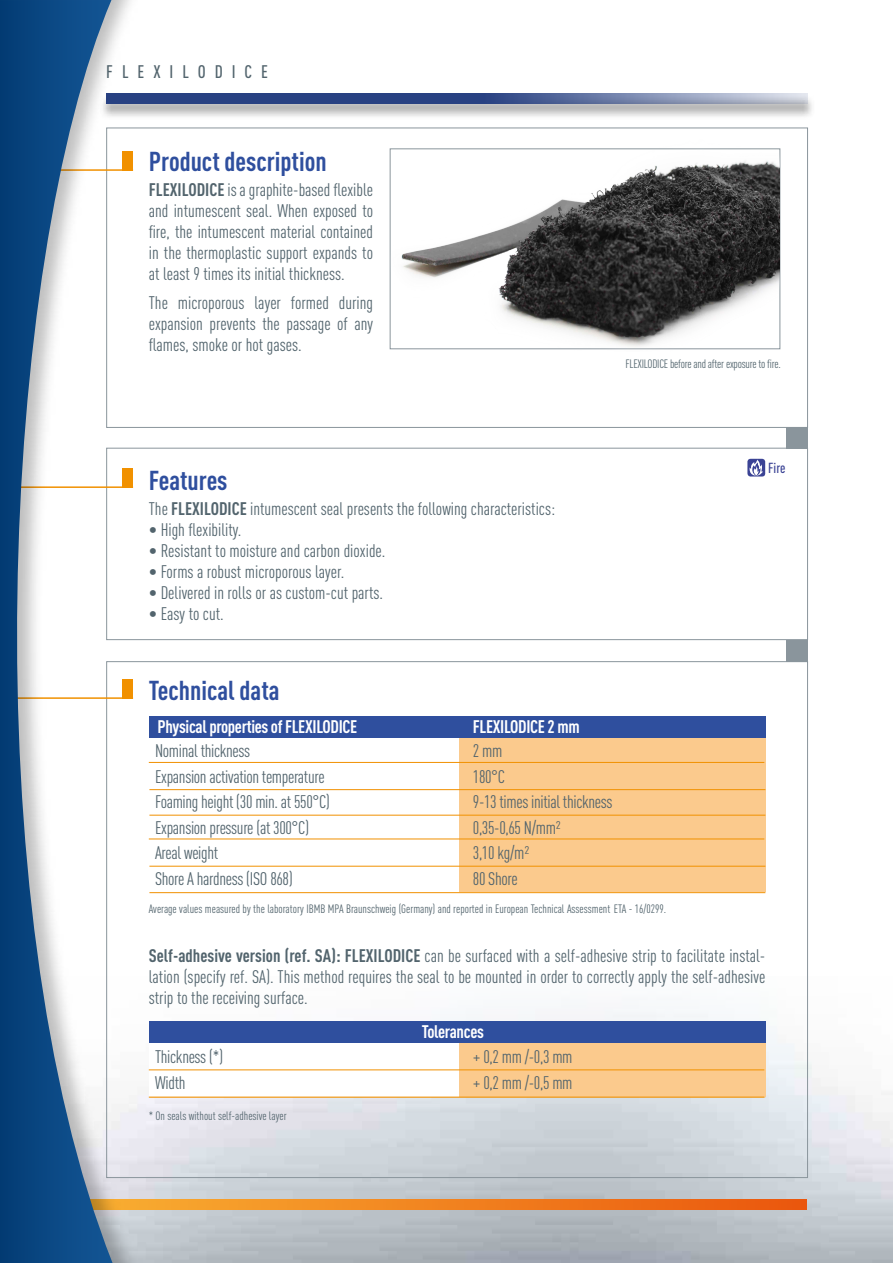
<style>
.page{position:relative;width:893px;height:1263px;background:#fff}
.page>*{position:absolute;margin:0;border:0;box-sizing:border-box;transform-origin:0 0}
.t1{font:700 27px "DIN Cond";color:#2f4f9e}
.t2{font:18px/21px "DIN Cond";color:#52646d;text-align:justify}
.t3{font:18px "DIN Cond";letter-spacing:-.02em;color:#52646d}
.t4{font:700 18px "DIN Cond";letter-spacing:-.02em;color:#fff}
.t5{font:500 18px "DIN Cond";letter-spacing:.5em;color:#52646d}
.t6{font:500 14.4px "DIN Cond";color:#3b4395}
.t7{font:12px "DIN Cond";color:#52646d}
.t8{font:12px "DIN Cond";letter-spacing:-.02em;color:#52646d}
.s1{font-weight:700}
</style>
<div class="page">
<img style="left:145px;top:1010px;width:748px;height:253px">
<div style="left:106px;top:448px;width:702px;height:192px;border:1px solid #8a959c"></div>
<svg style="left:145px;top:100px;width:667px;height:17px;background:#cecece"></svg>
<svg style="left:145px;top:94px;width:663px;height:10px;background:#516598"></svg>
<div style="left:459px;top:716px;width:306px;height:176px;background:#fbca8d"></div>
<div style="left:149px;top:716px;width:616px;height:21px;background:#2f4f9e"></div>
<hr style="left:149px;top:762px;width:615px;height:1px;background:#f19100">
<hr style="left:149px;top:789px;width:616px;height:1px;background:#f19100">
<hr style="left:149px;top:815px;width:616px;height:1px;background:#f19100">
<hr style="left:149px;top:838px;width:615px;height:1px;background:#f19100">
<hr style="left:149px;top:866px;width:616px;height:1px;background:#f19100">
<hr style="left:149px;top:892px;width:616px;height:1px;background:#f19100">
<svg style="left:145px;top:1199px;width:661px;height:11px;background:#f07e1d"></svg>
<div style="left:787px;top:427px;width:21px;height:22px;background:#8a959c"></div>
<div style="left:787px;top:640px;width:21px;height:21px;background:#8a959c"></div>
<svg style="left:113px;top:0;width:32px;height:1263px"></svg>
<svg style="left:0;top:0;width:113px;height:1263px"></svg>
<div style="left:149px;top:1039px;width:310px;height:58px;background:#fff"></div>
<div style="left:459px;top:1021px;width:306px;height:76px;background:#fbca8d"></div>
<div style="left:149px;top:1021px;width:616px;height:22px;background:#2f4f9e"></div>
<hr style="left:149px;top:1069px;width:615px;height:1px;background:#f19100">
<hr style="left:149px;top:1097px;width:615px;height:1px;background:#f19100">
<svg style="left:747px;top:459px;width:18px;height:17px"></svg>
<img style="left:390px;top:127px;width:390px;height:223px">
<p class="t5" style="left:106px;top:61px;width:163px">FLEXILODICE</p>
<h1 class="t1" style="left:149px;top:145px;width:179px">Product description</h1>
<p class="t2" style="left:149px;top:179px;width:226px"><span class="s1">FLEXILODICE</span> is a graphite-based flexible and intumescent seal. When exposed to fire, the intumescent material contained in the thermoplastic support expands to at least 9 times its initial thickness.</p>
<p class="t2" style="left:149px;top:292px;width:226px">The microporous layer formed during expansion prevents the passage of any flames, smoke or hot gases.</p>
<h1 class="t1" style="left:149px;top:463px;width:80px">Features</h1>
<p class="t2" style="left:149px;top:498px;width:408px">The <span class="s1">FLEXILODICE</span> intumescent seal presents the following characteristics:</p>
<p class="t2" style="left:149px;top:519px;width:94px">• High flexibility.</p>
<p class="t2" style="left:149px;top:540px;width:238px">• Resistant to moisture and carbon dioxide.</p>
<p class="t2" style="left:149px;top:561px;width:197px">• Forms a robust microporous layer.</p>
<p class="t2" style="left:149px;top:582px;width:236px">• Delivered in rolls or as custom-cut parts.</p>
<p class="t2" style="left:149px;top:603px;width:76px">• Easy to cut.</p>
<p class="t8" style="left:625px;top:357px;width:157px">FLEXILODICE before and after exposure to fire.</p>
<p class="t6" style="left:768px;top:459px;width:19px">Fire</p>
<h1 class="t1" style="left:149px;top:674px;width:132px">Technical data</h1>
<p class="t4" style="left:157px;top:716px;width:201px">Physical properties of FLEXILODICE</p>
<p class="t4" style="left:473px;top:716px;width:108px">FLEXILODICE 2 mm</p>
<p class="t3" style="left:155px;top:740px;width:97px">Nominal thickness</p>
<p class="t2" style="left:473px;top:740px;width:31px">2 mm</p>
<p class="t3" style="left:155px;top:766px;width:171px">Expansion activation temperature</p>
<p class="t2" style="left:473px;top:766px;width:34px">180°C</p>
<p class="t3" style="left:155px;top:791px;width:176px">Foaming height (30 min. at 550°C)</p>
<p class="t3" style="left:473px;top:791px;width:141px">9-13 times initial thickness</p>
<p class="t3" style="left:155px;top:817px;width:155px">Expansion pressure (at 300°C)</p>
<p class="t2" style="left:473px;top:817px;width:90px">0,35-0,65 N/mm²</p>
<p class="t3" style="left:155px;top:842px;width:65px">Areal weight</p>
<p class="t2" style="left:473px;top:842px;width:58px">3,10 kg/m²</p>
<p class="t3" style="left:155px;top:868px;width:139px">Shore A hardness (ISO 868)</p>
<p class="t2" style="left:473px;top:868px;width:46px">80 Shore</p>
<p class="t7" style="left:149px;top:901px;width:519px">Average values measured by the laboratory IBMB MPA Braunschweig (Germany) and reported in European Technical Assessment ETA - 16/0299.</p>
<p class="t2" style="left:149px;top:945px;width:618px"><span class="s1">Self-adhesive version (ref. SA): FLEXILODICE</span> can be surfaced with a self-adhesive strip to facilitate instal&shy;lation (specify ref. SA). This method requires the seal to be mounted in order to correctly apply the self-adhesive strip to the receiving surface.</p>
<p class="t4" style="left:422px;top:1020px;width:64px">Tolerances</p>
<p class="t3" style="left:155px;top:1046px;width:70px">Thickness (*)</p>
<p class="t2" style="left:473px;top:1046px;width:101px">+ 0,2 mm /-0,3 mm</p>
<p class="t2" style="left:155px;top:1072px;width:32px">Width</p>
<p class="t2" style="left:473px;top:1072px;width:101px">+ 0,2 mm /-0,5 mm</p>
<p class="t7" style="left:149px;top:1109px;width:139px">* On seals without self-adhesive layer</p>
</div>
